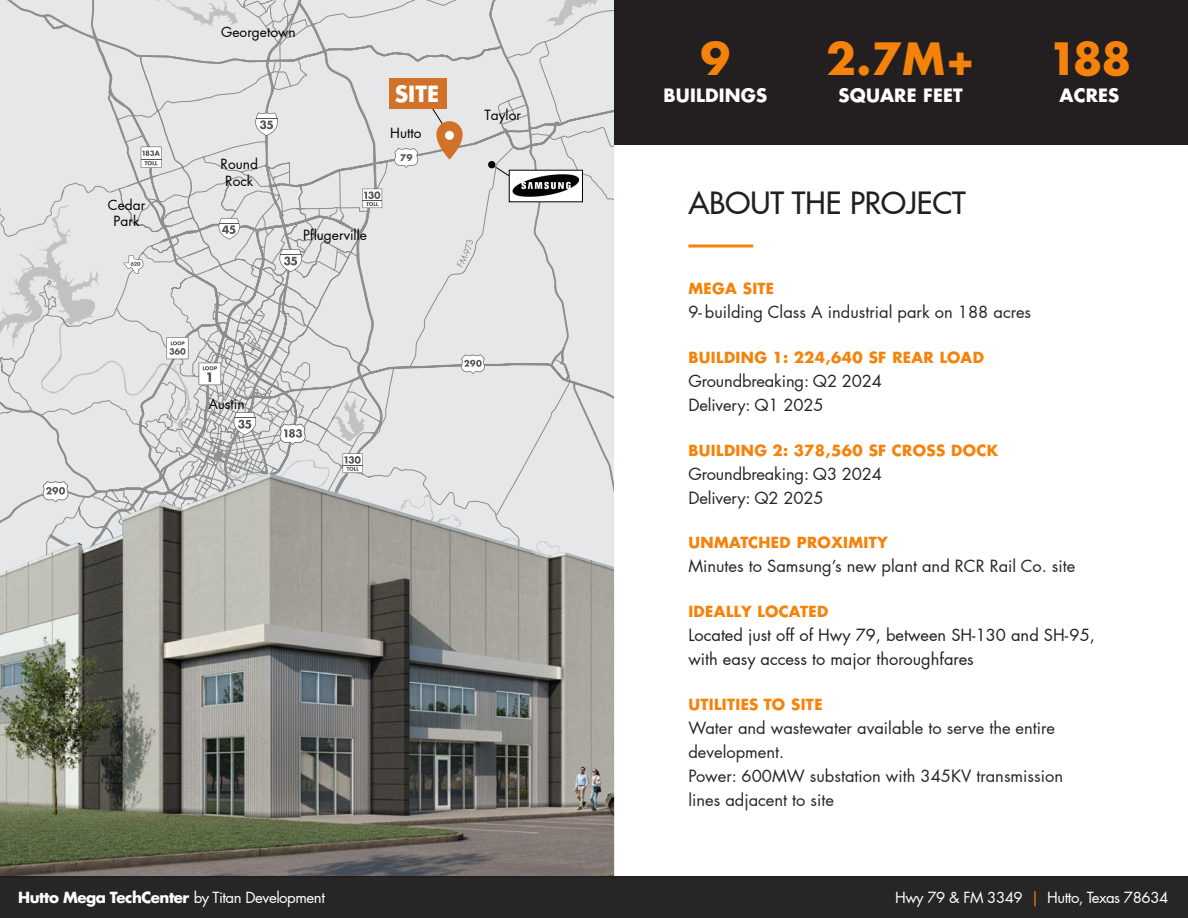
<style>
.page{position:relative;width:1188px;height:918px;background:#fff}
.page>*{position:absolute;margin:0;border:0;box-sizing:border-box;transform-origin:0 0}
.Feature_Large{font:700 43.5px "Futura LT Pro";color:#f5820a}
.Feature_Large-2{font:500 30px "Futura LT Pro";color:#231f20}
.t1{font:700 21.9px "Futura LT Pro";color:#fff}
.Feature_Large-3{font:700 18px "Futura LT Pro";letter-spacing:.01em;color:#fff}
.Feature_Large-4{font:16.5px/24px "Futura LT Pro";color:#282526}
.Feature_Large-5{font:16.5px/23.9px "Futura LT Pro";color:#231f20}
.Feature_Large-6{font:700 15px "Futura LT Pro";letter-spacing:.025em;color:#f5820a}
.t2{font:700 15px "Futura LT Pro";letter-spacing:-.03em;color:#fff}
.t3{font:15px "Futura LT Pro";letter-spacing:-.03em;color:#fff}
.t4{font:13.8px/16.5px "Futura LT Pro";color:#000;text-align:center}
.t5{font:700 9px "Futura LT Pro";color:#58585a}
.s1{font-weight:400}
.s2{color:#f5820a}
</style>
<div class="page">
<div style="left:0;top:876px;width:1188px;height:42px;background:#282526"></div>
<svg style="left:0;top:0;width:614px;height:473px"></svg>
<svg style="left:436px;top:121px;width:27px;height:39px"></svg>
<div style="left:445px;top:131px;width:9px;height:9px;background:#fff;border-radius:50%"></div>
<div style="left:389px;top:78px;width:57px;height:31px;background:#d27228"></div>
<div style="left:509px;top:170px;width:73px;height:32px;background:#fff"></div>
<img style="left:512px;top:174px;width:68px;height:23px">
<svg style="left:688px;top:244px;width:65px;height:4px"></svg>
<div style="left:614px;top:0;width:574px;height:145px;background:#231f20"></div>
<img style="left:0;top:473px;width:614px;height:403px">
<p class="t4" style="left:108px;top:196px;width:39px">Cedar<br>Park</p>
<p class="t4" style="left:221px;top:24px;width:76px">Georgetown</p>
<p class="t4" style="left:221px;top:156px;width:39px">Round<br>Rock</p>
<p class="t4" style="left:303px;top:226px;width:65px">Pflugerville</p>
<p class="t1" style="left:395px;top:77px;width:46px">SITE</p>
<p class="t4" style="left:390px;top:124px;width:33px">Hutto</p>
<p class="t5" style="left:400px;top:150px;width:14px">79</p>
<p class="t4" style="left:484px;top:107px;width:38px">Taylor</p>
<p class="t4" style="left:208px;top:396px;width:38px">Austin</p>
<p class="Feature_Large" style="left:700px;top:25px;width:31px">9</p>
<p class="Feature_Large-3" style="left:663px;top:81px;width:105px">BUILDINGS</p>
<p class="Feature_Large" style="left:826px;top:25px;width:150px">2.7M+</p>
<p class="Feature_Large-3" style="left:839px;top:81px;width:126px">SQUARE FEET</p>
<p class="Feature_Large-2" style="left:688px;top:180px;width:279px">ABOUT THE PROJECT</p>
<p class="Feature_Large" style="left:1048px;top:25px;width:85px">188</p>
<p class="Feature_Large-3" style="left:1060px;top:81px;width:61px">ACRES</p>
<p class="Feature_Large-6" style="left:688px;top:277px;width:87px">MEGA SITE</p>
<p class="Feature_Large-4" style="left:688px;top:300px;width:344px">9- building Class A industrial park on 188 acres</p>
<p class="Feature_Large-6" style="left:688px;top:346px;width:297px">BUILDING 1: 224,640 SF REAR LOAD</p>
<p class="Feature_Large-4" style="left:688px;top:369px;width:195px">Groundbreaking: Q2 2024</p>
<p class="Feature_Large-4" style="left:688px;top:393px;width:137px">Delivery: Q1 2025</p>
<p class="Feature_Large-6" style="left:688px;top:438px;width:311px">BUILDING 2: 378,560 SF CROSS DOCK</p>
<p class="Feature_Large-4" style="left:688px;top:461px;width:195px">Groundbreaking: Q3 2024</p>
<p class="Feature_Large-4" style="left:688px;top:485px;width:137px">Delivery: Q2 2025</p>
<p class="Feature_Large-6" style="left:688px;top:531px;width:201px">UNMATCHED PROXIMITY</p>
<p class="Feature_Large-4" style="left:688px;top:554px;width:388px">Minutes to Samsung’s new plant and RCR Rail Co. site</p>
<p class="Feature_Large-6" style="left:688px;top:600px;width:141px">IDEALLY LOCATED</p>
<p class="Feature_Large-5" style="left:688px;top:623px;width:408px">Located just off of Hwy 79, between SH-130 and SH-95, with easy access to major thoroughfares</p>
<p class="Feature_Large-6" style="left:688px;top:693px;width:136px">UTILITIES TO SITE</p>
<p class="Feature_Large-4" style="left:688px;top:715px;width:368px">Water and wastewater available to serve the entire development.</p>
<p class="Feature_Large-4" style="left:688px;top:764px;width:376px">Power: 600MW substation with 345KV transmission lines adjacent to site</p>
<p class="t2" style="left:18px;top:886px;width:308px">Hutto Mega TechCenter <span class="s1">by Titan Development</span></p>
<p class="t3" style="left:895px;top:887px;width:275px">Hwy 79 &amp; FM 3349 <span class="s2">|</span> Hutto, Texas 78634</p>
</div>
